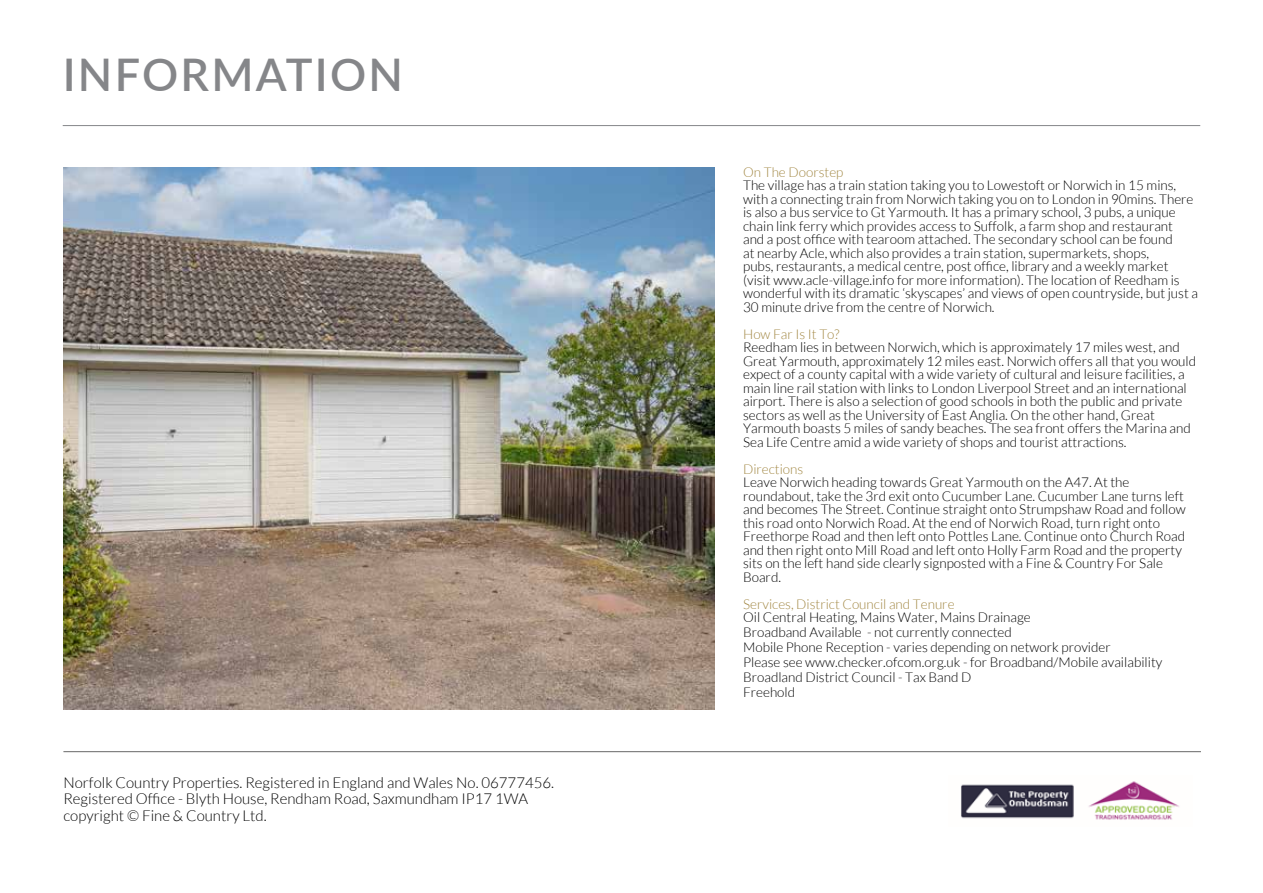
<style>
.page{position:relative;width:1263px;height:893px;background:#fff}
.page>*{position:absolute;margin:0;border:0;box-sizing:border-box;transform-origin:0 0}
.t1{font:600 45px "Lato";letter-spacing:.05em;color:#858689}
.t2{font:300 15px/16.5px "Lato";color:#000}
.t3{font:300 13.5px/13.5px "Lato";color:#000}
.t4{font:300 13.5px "Lato";color:#a18641}
</style>
<div class="page">
<hr style="left:63px;top:751px;width:1138px;height:1px;background:#000">
<hr style="left:63px;top:125px;width:1137px;height:1px;background:#858689">
<img style="left:63px;top:168px;width:651px;height:541px">
<img style="left:961px;top:781px;width:218px;height:39px">
<h1 class="t1" style="left:63px;top:42px;width:342px">INFORMATION</h1>
<p class="t2" style="left:63px;top:774px;width:492px">Norfolk Country Properties. Registered in England and Wales No. 06777456.<br>Registered Office - Blyth House, Rendham Road, Saxmundham IP17 1WA copyright © Fine &amp; Country Ltd.</p>
<p class="t4" style="left:743px;top:165px;width:102px">On The Doorstep</p>
<p class="t3" style="left:743px;top:179px;width:456px">The village has a train station taking you to Lowestoft or Norwich in 15 mins, with a connecting train from Norwich taking you on to London in 90mins. There is also a bus service to Gt Yarmouth. It has a primary school, 3 pubs, a unique chain link ferry which provides access to Suffolk, a farm shop and restaurant<br>and a post office with tearoom attached. The secondary school can be found<br>at nearby Acle, which also provides a train station, supermarkets, shops,<br>pubs, restaurants, a medical centre, post office, library and a weekly market (visit www.acle-village.info for more information). The location of Reedham is wonderful with its dramatic ‘skyscapes’ and views of open countryside, but just a 30 minute drive from the centre of Norwich.</p>
<p class="t4" style="left:743px;top:327px;width:98px">How Far Is It To?</p>
<p class="t3" style="left:743px;top:341px;width:455px">Reedham lies in between Norwich, which is approximately 17 miles west, and Great Yarmouth, approximately 12 miles east. Norwich offers all that you would expect of a county capital with a wide variety of cultural and leisure facilities, a main line rail station with links to London Liverpool Street and an international airport. There is also a selection of good schools in both the public and private sectors as well as the University of East Anglia. On the other hand, Great Yarmouth boasts 5 miles of sandy beaches. The sea front offers the Marina and Sea Life Centre amid a wide variety of shops and tourist attractions.</p>
<p class="t4" style="left:743px;top:462px;width:62px">Directions</p>
<p class="t3" style="left:743px;top:476px;width:444px">Leave Norwich heading towards Great Yarmouth on the A47. At the roundabout, take the 3rd exit onto Cucumber Lane. Cucumber Lane turns left and becomes The Street. Continue straight onto Strumpshaw Road and follow this road onto Norwich Road. At the end of Norwich Road, turn right onto Freethorpe Road and then left onto Pottles Lane. Continue onto Church Road and then right onto Mill Road and left onto Holly Farm Road and the property sits on the left hand side clearly signposted with a Fine &amp; Country For Sale Board.</p>
<p class="t4" style="left:743px;top:597px;width:213px">Services, District Council and Tenure</p>
<p class="t3" style="left:743px;top:610px;width:421px;line-height:15px">Oil Central Heating, Mains Water, Mains Drainage<br>Broadband Available - not currently connected<br>Mobile Phone Reception - varies depending on network provider<br>Please see www.checker.ofcom.org.uk - for Broadband/Mobile availability Broadland District Council - Tax Band D<br>Freehold</p>
</div>
